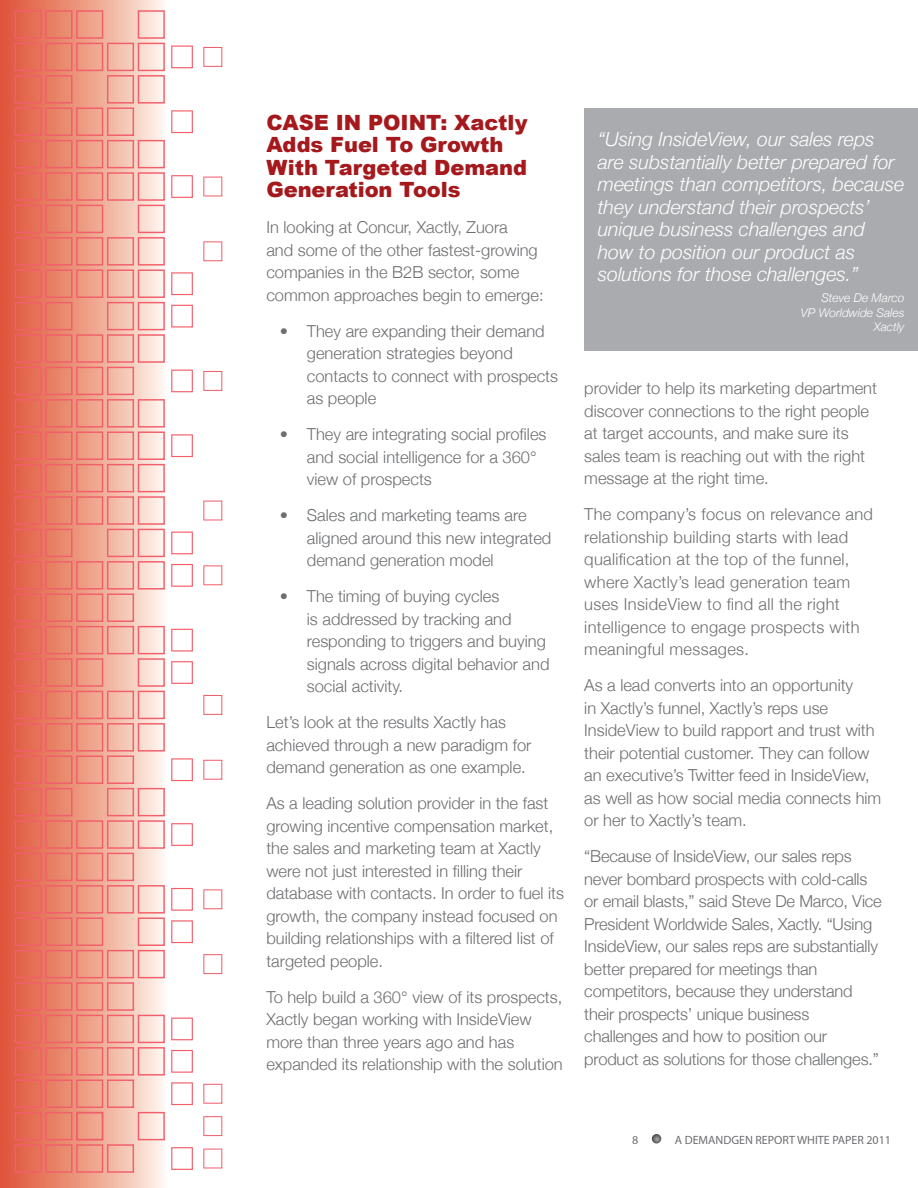
<style>
.page{position:relative;width:918px;height:1188px;background:#fff}
.page>*{position:absolute;margin:0;border:0;box-sizing:border-box;transform-origin:0 0}
.t1{font:900 21px/22.5px "Arial";letter-spacing:-.005em;color:#a5181c}
.t2{font:italic 300 19.5px/22.5px "Helvetica Neue";color:#fff}
.t3{font:300 16.5px/22.5px "Helvetica Neue";color:#6d6e71}
.t4{font:300 16.5px/22.5px "Helvetica Neue";letter-spacing:.02em;color:#6d6e71}
.t5{font:italic 300 12px/14.4px "Helvetica Neue";color:#fff;text-align:right}
.t6{font:12px "Myriad Pro";color:#6d6e71}
</style>
<div class="page">
<img style="left:0;top:0;width:164px;height:1188px">
<svg style="left:171px;top:1082px;width:22px;height:23px"></svg>
<svg style="left:203px;top:1084px;width:19px;height:20px"></svg>
<svg style="left:203px;top:1116px;width:19px;height:20px"></svg>
<svg style="left:171px;top:1147px;width:22px;height:23px"></svg>
<svg style="left:203px;top:1149px;width:19px;height:19px"></svg>
<svg style="left:171px;top:1050px;width:22px;height:23px"></svg>
<svg style="left:171px;top:1018px;width:22px;height:22px"></svg>
<svg style="left:203px;top:954px;width:19px;height:20px"></svg>
<svg style="left:171px;top:920px;width:22px;height:23px"></svg>
<svg style="left:171px;top:888px;width:22px;height:23px"></svg>
<svg style="left:203px;top:889px;width:19px;height:20px"></svg>
<svg style="left:171px;top:823px;width:22px;height:23px"></svg>
<svg style="left:171px;top:758px;width:22px;height:23px"></svg>
<svg style="left:203px;top:760px;width:19px;height:20px"></svg>
<svg style="left:203px;top:695px;width:19px;height:20px"></svg>
<svg style="left:171px;top:661px;width:22px;height:23px"></svg>
<svg style="left:171px;top:629px;width:22px;height:23px"></svg>
<svg style="left:171px;top:564px;width:22px;height:23px"></svg>
<svg style="left:203px;top:565px;width:19px;height:20px"></svg>
<svg style="left:171px;top:532px;width:22px;height:22px"></svg>
<svg style="left:203px;top:501px;width:19px;height:19px"></svg>
<svg style="left:171px;top:434px;width:22px;height:23px"></svg>
<svg style="left:171px;top:370px;width:22px;height:22px"></svg>
<svg style="left:203px;top:371px;width:19px;height:20px"></svg>
<svg style="left:171px;top:305px;width:22px;height:23px"></svg>
<svg style="left:171px;top:272px;width:22px;height:23px"></svg>
<svg style="left:203px;top:241px;width:19px;height:20px"></svg>
<svg style="left:171px;top:175px;width:22px;height:23px"></svg>
<svg style="left:203px;top:177px;width:19px;height:19px"></svg>
<svg style="left:171px;top:110px;width:22px;height:23px"></svg>
<svg style="left:171px;top:46px;width:22px;height:22px"></svg>
<svg style="left:203px;top:47px;width:19px;height:20px"></svg>
<svg style="left:15px;top:10px;width:150px;height:1163px;background:#ee9c8b"></svg>
<svg style="left:652px;top:1134px;width:9px;height:10px"></svg>
<div style="left:584px;top:108px;width:334px;height:243px;background:#a9abae"></div>
<p class="t1" style="left:266px;top:111px;width:263px">CASE IN POINT: Xactly<br>Adds Fuel To Growth<br>With Targeted Demand<br>Generation Tools</p>
<p class="t3" style="left:266px;top:216px;width:279px">In looking at Concur, Xactly, Zuora<br>and some of the other fastest-growing companies in the B2B sector, some common approaches begin to emerge:</p>
<p class="t3" style="left:307px;top:319px;width:253px;text-indent:-27px">• They are expanding their demand generation strategies beyond contacts to connect with prospects as people</p>
<p class="t3" style="left:307px;top:423px;width:241px;text-indent:-27px">• They are integrating social profiles and social intelligence for a 360° view of prospects</p>
<p class="t3" style="left:307px;top:504px;width:246px;text-indent:-27px">• Sales and marketing teams are aligned around this new integrated demand generation model</p>
<p class="t3" style="left:307px;top:585px;width:244px;text-indent:-27px">• The timing of buying cycles<br>is addressed by tracking and responding to triggers and buying signals across digital behavior and social activity.</p>
<p class="t3" style="left:266px;top:711px;width:267px">Let’s look at the results Xactly has achieved through a new paradigm for demand generation as one example.</p>
<p class="t3" style="left:266px;top:792px;width:299px">As a leading solution provider in the fast growing incentive compensation market, the sales and marketing team at Xactly were not just interested in filling their database with contacts. In order to fuel its growth, the company instead focused on building relationships with a filtered list of targeted people.</p>
<p class="t3" style="left:266px;top:985px;width:298px">To help build a 360° view of its prospects, Xactly began working with InsideView more than three years ago and has expanded its relationship with the solution</p>
<p class="t2" style="left:598px;top:128px;width:308px">“Using InsideView, our sales reps are substantially better prepared for meetings than competitors, because they understand their prospects’ unique business challenges and how to position our product as solutions for those challenges.”</p>
<p class="t5" style="left:801px;top:291px;width:105px">Steve De Marco<br>VP Worldwide Sales<br>Xactly</p>
<p class="t3" style="left:584px;top:377px;width:294px">provider to help its marketing department discover connections to the right people at target accounts, and make sure its sales team is reaching out with the right message at the right time.</p>
<p class="t4" style="left:584px;top:503px;width:290px">The company’s focus on relevance and relationship building starts with lead qualification at the top of the funnel, where Xactly’s lead generation team uses InsideView to find all the right intelligence to engage prospects with meaningful messages.</p>
<p class="t3" style="left:584px;top:674px;width:299px">As a lead converts into an opportunity<br>in Xactly’s funnel, Xactly’s reps use InsideView to build rapport and trust with their potential customer. They can follow an executive’s Twitter feed in InsideView, as well as how social media connects him or her to Xactly’s team.</p>
<p class="t3" style="left:584px;top:845px;width:299px">“Because of InsideView, our sales reps never bombard prospects with cold-calls or email blasts,” said Steve De Marco, Vice President Worldwide Sales, Xactly. “Using InsideView, our sales reps are substantially better prepared for meetings than competitors, because they understand their prospects’ unique business challenges and how to position our product as solutions for those challenges.”</p>
<p class="t6" style="left:632px;top:1132px;width:8px">8</p>
<p class="t6" style="left:675px;top:1132px;width:218px">A DEMANDGEN REPORT WHITE PAPER 2011</p>
</div>
